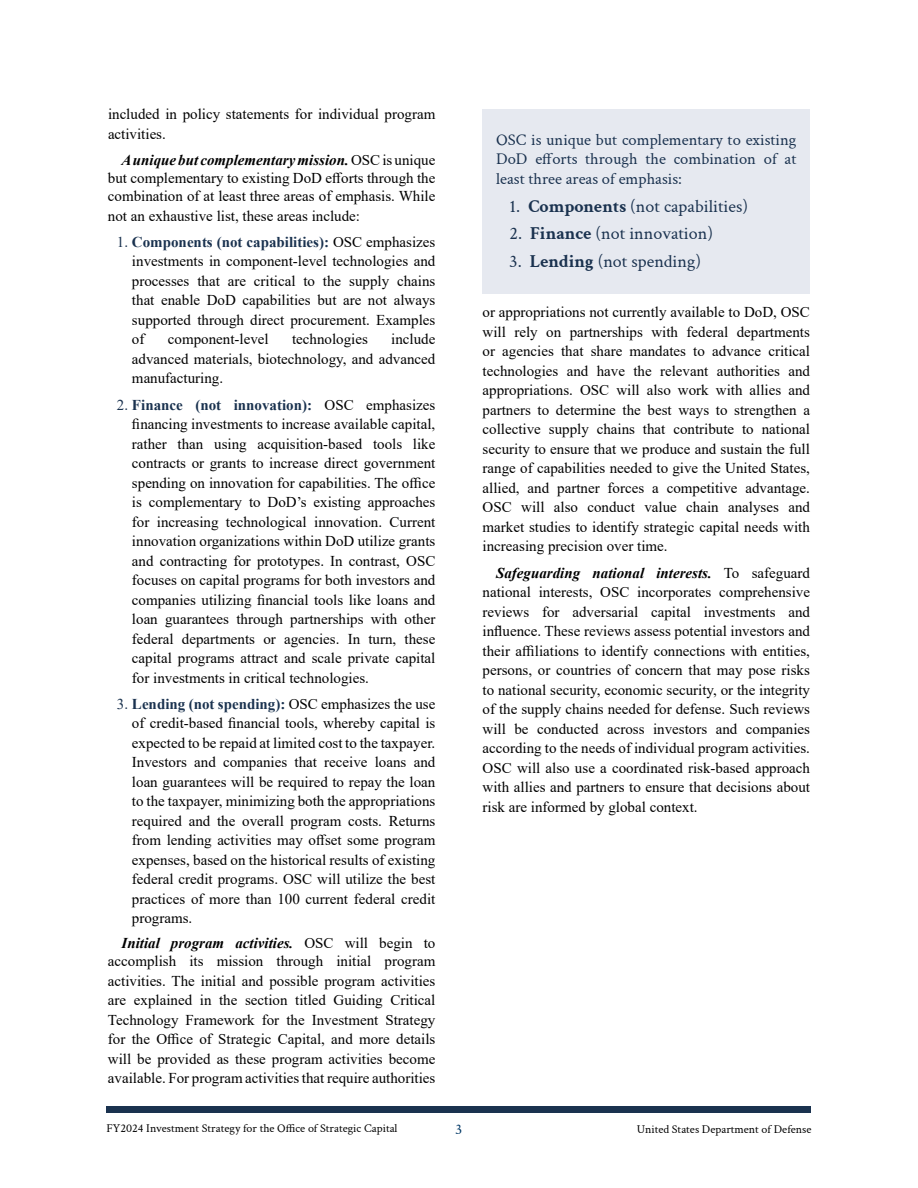
<style>
.page{position:relative;width:918px;height:1188px;background:#fff}
.page>*{position:absolute;margin:0;border:0;box-sizing:border-box;transform-origin:0 0}
.t1{font:18px "Crimson Text";color:#1a324f}
.t2{font:16.5px/19.5px "Crimson Text";color:#1a324f;text-align:justify}
.t3{font:15px/19.5px "Times New Roman";color:#000;text-align:justify}
.t4{font:15px "Crimson Text";color:#003865}
.t5{font:12px "Crimson Text";color:#000}
.s1{font-weight:700;font-style:italic}
.s2{color:#1a324f}
.s3{font-weight:700;color:#1a324f}
.s4{font-weight:700}
</style>
<div class="page">
<div style="left:106px;top:1106px;width:706px;height:6px;background:#1a324f"></div>
<div style="left:483px;top:109px;width:327px;height:184px;background:#e6e9f0"></div>
<p class="t3" style="left:108px;top:104px;width:329px">included in policy statements for individual program activities.</p>
<p class="t3" style="left:108px;top:151px;width:329px;line-height:18px;text-indent:14px"><span class="s1">A unique but complementary mission.</span>OSC is unique but complementary to existing DoD efforts through the combination of at least three areas of emphasis. While</p>
<p class="t3" style="left:108px;top:205px;width:254px">not an exhaustive list, these areas include:</p>
<p class="t3" style="left:132px;top:232px;width:305px;text-indent:-15px"><span class="s2">1.</span> <span class="s3">Components (not capabilities):</span> OSC emphasizes investments in component-level technologies and processes that are critical to the supply chains that enable DoD capabilities but are not always supported through direct procurement. Examples of</p>
<p class="t3" style="left:132px;top:329px;width:305px;text-indent:259px">include advanced materials, biotechnology, and advanced manufacturing.</p>
<p class="t3" style="left:132px;top:394px;width:305px;text-indent:-15px"><span class="s2">2.</span> <span class="s3">Finance (not innovation):</span> OSC emphasizes financing investments to increase available capital, rather than using acquisition-based tools like contracts or grants to increase direct government spending on innovation for capabilities. The office is complementary to DoD’s existing approaches for increasing technological innovation. Current innovation organizations within DoD utilize grants and contracting for prototypes. In contrast, OSC focuses on capital programs for both investors and companies utilizing financial tools like loans and loan guarantees through partnerships with other federal departments or agencies. In turn, these capital programs attract and scale private capital for investments in critical technologies.</p>
<p class="t3" style="left:132px;top:694px;width:305px;text-indent:-15px"><span class="s2">3.</span> <span class="s3">Lending (not spending):</span> OSC emphasizes the use of credit-based financial tools, whereby capital is expected to be repaid at limited cost to the taxpayer.<br>Investors and companies that receive loans and loan guarantees will be required to repay the loan to the taxpayer, minimizing both the appropriations required and the overall program costs. Returns from lending activities may offset some program expenses, based on the historical results of existing federal credit programs. OSC will utilize the best practices of more than 100 current federal credit programs.</p>
<p class="t3" style="left:108px;top:934px;width:329px;line-height:18px;text-align:right"><span class="s1">Initial program activities.</span> OSC will begin to accomplish its mission through initial program</p>
<p class="t3" style="left:108px;top:970px;width:329px">activities. The initial and possible program activities are explained in the section titled Guiding Critical Technology Framework for the Investment Strategy for the Office of Strategic Capital, and more details will be provided as these program activities become available. For program activities that require authorities</p>
<p class="t3" style="left:168px;top:329px;width:102px">component-level</p>
<p class="t3" style="left:292px;top:329px;width:77px">technologies</p>
<p class="t2" style="left:496px;top:129px;width:302px">OSC is unique but complementary to existing DoD efforts through the combination of at least three areas of emphasis:</p>
<p class="t1" style="left:510px;top:193px;width:240px">1. <span class="s4">Components</span> (not capabilities)</p>
<p class="t1" style="left:510px;top:221px;width:205px">2. <span class="s4">Finance</span> (not innovation)</p>
<p class="t1" style="left:510px;top:249px;width:193px">3. <span class="s4">Lending</span> (not spending)</p>
<p class="t3" style="left:483px;top:302px;width:329px">or appropriations not currently available to DoD, OSC will rely on partnerships with federal departments or agencies that share mandates to advance critical technologies and have the relevant authorities and appropriations. OSC will also work with allies and partners to determine the best ways to strengthen a collective supply chains that contribute to national security to ensure that we produce and sustain the full range of capabilities needed to give the United States, allied, and partner forces a competitive advantage.<br>OSC will also conduct value chain analyses and market studies to identify strategic capital needs with increasing precision over time.</p>
<p class="t3" style="left:483px;top:562px;width:329px;text-indent:14px"><span class="s1">Safeguarding national interests.</span> To safeguard national interests, OSC incorporates comprehensive reviews for adversarial capital investments and influence. These reviews assess potential investors and their affiliations to identify connections with entities, persons, or countries of concern that may pose risks to national security, economic security, or the integrity of the supply chains needed for defense. Such reviews will be conducted across investors and companies according to the needs of individual program activities.<br>OSC will also use a coordinated risk-based approach with allies and partners to ensure that decisions about risk are informed by global context.</p>
<p class="t5" style="left:106px;top:1120px;width:293px">FY2024 Investment Strategy for the Office of Strategic Capital</p>
<p class="t4" style="left:456px;top:1118px;width:8px">3</p>
<p class="t5" style="left:637px;top:1120px;width:176px">United States Department of Defense</p>
</div>
